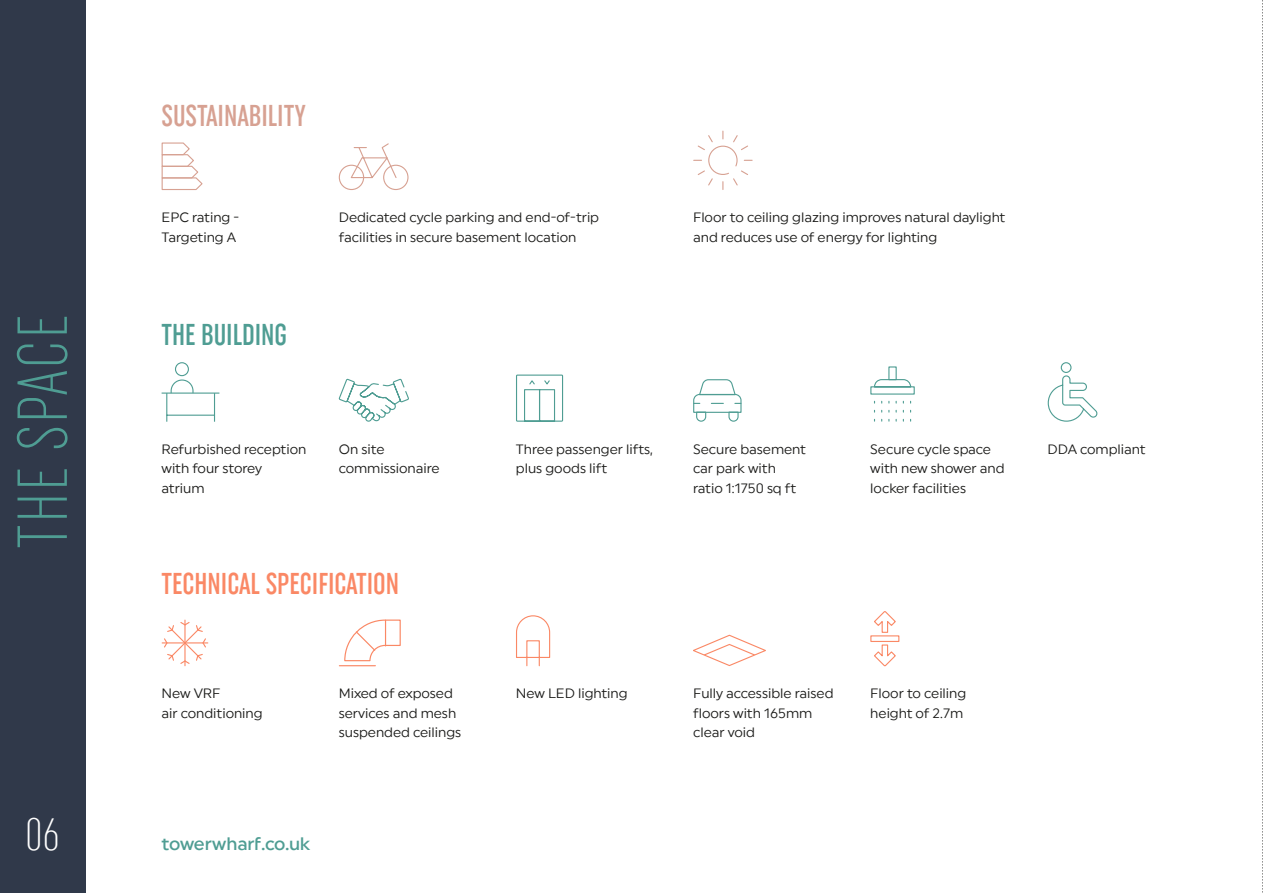
<style>
.page{position:relative;width:1263px;height:893px;background:#fff}
.page>*{position:absolute;margin:0;border:0;box-sizing:border-box;transform-origin:0 0}
.t1{font:300 extra-condensed 70.5px "Uniform";letter-spacing:.03em;color:#4f9d93}
.t2{font:300 extra-condensed 45px "Uniform";color:#fff}
.t3{font:30px "Uniform Extra Condensed 2";color:#fa8865}
.t4{font:30px "Uniform Extra Condensed 2";color:#d7a192}
.t5{font:30px "Uniform Extra Condensed 2";color:#4f9d93}
.t6{font:18px "Uniform Regular 4";letter-spacing:-.005em;color:#4f9d93}
.t7{font:13.5px/19.5px "Uniform Regular 3";color:#1a1a18}
</style>
<div class="page">
<div style="left:0;top:0;width:85px;height:893px;background:#30394a"></div>
<svg style="left:1262px;top:0;width:1px;height:893px"></svg>
<svg style="left:161px;top:142px;width:42px;height:48px"></svg>
<div style="left:339px;top:165px;width:25px;height:25px;border:1px solid #d7a192;border-radius:50%"></div>
<div style="left:383px;top:165px;width:25px;height:25px;border:1px solid #d7a192;border-radius:50%"></div>
<svg style="left:349px;top:143px;width:48px;height:36px"></svg>
<svg style="left:693px;top:130px;width:60px;height:60px"></svg>
<svg style="left:693px;top:379px;width:49px;height:43px"></svg>
<hr style="left:162px;top:392px;width:57px;height:2px;background:#4f9d93">
<svg style="left:214px;top:394px;width:1px;height:28px"></svg>
<hr style="left:167px;top:415px;width:47px;height:1px;background:#4f9d93">
<div style="left:175px;top:362px;width:14px;height:14px;border:1px solid #4f9d93;border-radius:50%"></div>
<svg style="left:166px;top:379px;width:28px;height:43px"></svg>
<svg style="left:338px;top:378px;width:71px;height:44px"></svg>
<svg style="left:516px;top:374px;width:48px;height:48px"></svg>
<svg style="left:870px;top:366px;width:45px;height:56px"></svg>
<svg style="left:1047px;top:362px;width:51px;height:60px"></svg>
<svg style="left:163px;top:622px;width:44px;height:42px"></svg>
<hr style="left:162px;top:642px;width:46px;height:1px;background:#fa8865">
<hr style="left:184px;top:620px;width:2px;height:46px;background:#fa8865">
<svg style="left:516px;top:615px;width:35px;height:52px"></svg>
<hr style="left:339px;top:665px;width:36px;height:1px;background:#fa8865">
<svg style="left:344px;top:619px;width:57px;height:43px"></svg>
<svg style="left:874px;top:644px;width:22px;height:23px"></svg>
<svg style="left:874px;top:611px;width:22px;height:22px"></svg>
<div style="left:870px;top:635px;width:29px;height:7px;border:1px solid #fa8865"></div>
<svg style="left:693px;top:634px;width:73px;height:32px"></svg>
<h1 class="t1" style="left:0;top:549px;width:235px;rotate:-90deg">THE SPACE</h1>
<h2 class="t2" style="left:25px;top:808px;width:37px">06</h2>
<h3 class="t4" style="left:162px;top:98px;width:146px">SUSTAINABILITY</h3>
<p class="t7" style="left:162px;top:207px;width:79px">EPC rating -<br>Targeting A</p>
<p class="t7" style="left:339px;top:207px;width:262px">Dedicated cycle parking and end-of-trip facilities in secure basement location</p>
<p class="t7" style="left:693px;top:207px;width:314px">Floor to ceiling glazing improves natural daylight and reduces use of energy for lighting</p>
<h3 class="t5" style="left:162px;top:317px;width:127px">THE BUILDING</h3>
<p class="t7" style="left:162px;top:439px;width:146px">Refurbished reception with four storey atrium</p>
<p class="t7" style="left:339px;top:439px;width:102px">On site commissionaire</p>
<p class="t7" style="left:516px;top:439px;width:138px">Three passenger lifts, plus goods lift</p>
<p class="t7" style="left:693px;top:439px;width:114px">Secure basement car park with ratio 1:1750 sq ft</p>
<p class="t7" style="left:870px;top:439px;width:136px">Secure cycle space with new shower and locker facilities</p>
<p class="t7" style="left:1047px;top:439px;width:100px">DDA compliant</p>
<h3 class="t3" style="left:162px;top:566px;width:239px">TECHNICAL SPECIFICATION</h3>
<p class="t7" style="left:162px;top:684px;width:103px">New VRF<br>air conditioning</p>
<p class="t7" style="left:339px;top:684px;width:124px">Mixed of exposed services and mesh suspended ceilings</p>
<p class="t7" style="left:516px;top:684px;width:113px">New LED lighting</p>
<p class="t7" style="left:693px;top:684px;width:142px">Fully accessible raised floors with 165mm clear void</p>
<p class="t7" style="left:870px;top:684px;width:97px">Floor to ceiling height of 2.7m</p>
<h3 class="t6" style="left:162px;top:833px;width:150px">towerwharf.co.uk</h3>
</div>
